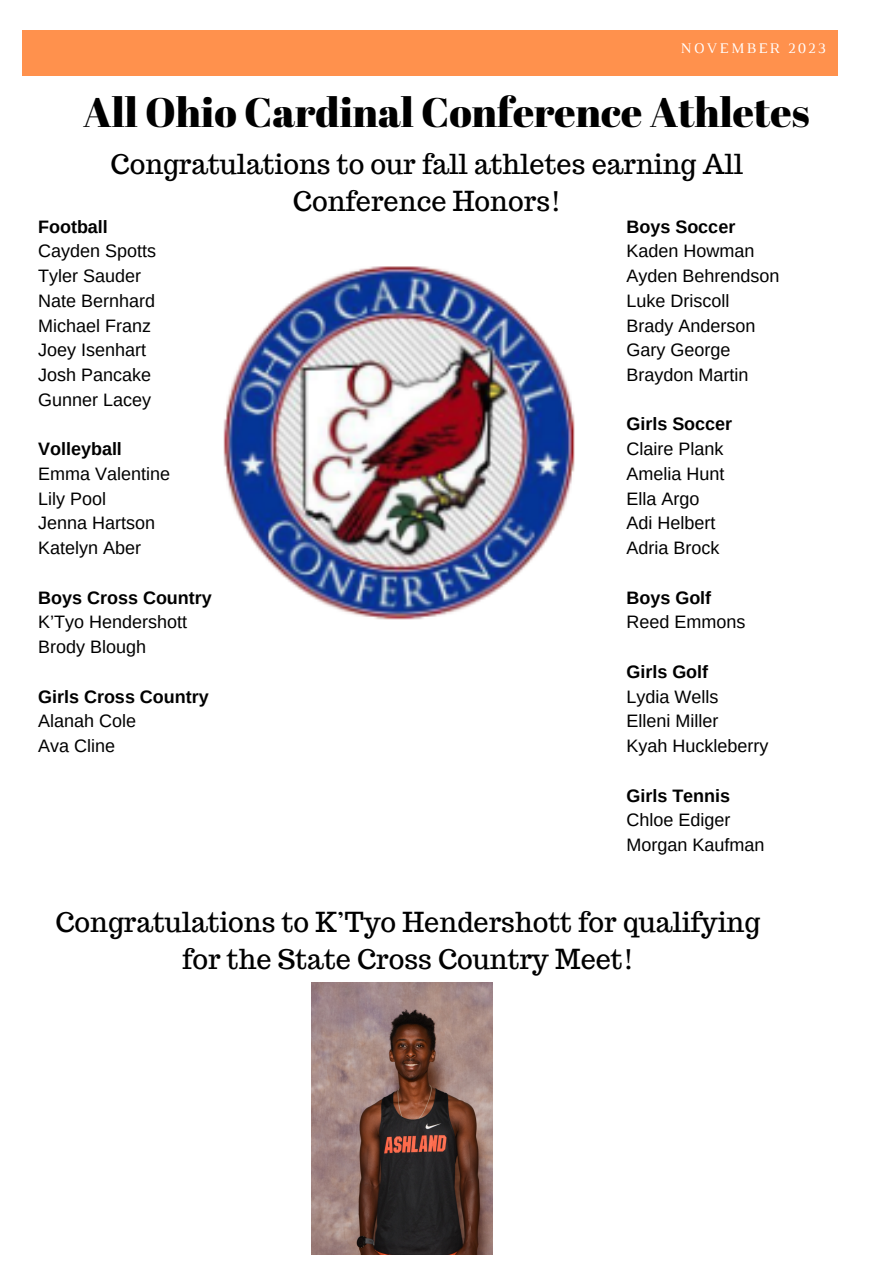
<style>
.page{position:relative;width:893px;height:1264px;background:#fff}
.page>*{position:absolute;margin:0;border:0;box-sizing:border-box;transform-origin:0 0}
.t1{font:41.1px "Abril Fatface";color:#000}
.t2{font:27px/37px "Trocchi";color:#000;text-align:center}
.t3{font:18px "Arimo";color:#000}
.t4{font:700 18px "Arimo";color:#000}
.t5{font:15px "Luthier";letter-spacing:.14em;color:#fff}
</style>
<div class="page">
<div style="left:22px;top:30px;width:815px;height:45px;background:#ff914d"></div>
<img style="left:223px;top:266px;width:352px;height:354px">
<img style="left:311px;top:982px;width:181px;height:272px">
<p class="t5" style="left:680px;top:43px;width:147px">NOVEMBER 2023</p>
<p class="t1" style="left:83px;top:83px;width:727px">All Ohio Cardinal Conference Athletes</p>
<p class="t2" style="left:111px;top:146px;width:634px">Congratulations to our fall athletes earning All<br>Conference Honors!</p>
<p class="t4" style="left:38px;top:216px;width:71px">Football</p>
<p class="t3" style="left:38px;top:241px;width:119px">Cayden Spotts</p>
<p class="t3" style="left:38px;top:266px;width:104px">Tyler Sauder</p>
<p class="t3" style="left:38px;top:290px;width:118px">Nate Bernhard</p>
<p class="t3" style="left:38px;top:315px;width:114px">Michael Franz</p>
<p class="t3" style="left:38px;top:340px;width:109px">Joey Isenhart</p>
<p class="t3" style="left:38px;top:365px;width:114px">Josh Pancake</p>
<p class="t3" style="left:38px;top:389px;width:114px">Gunner Lacey</p>
<p class="t4" style="left:38px;top:439px;width:85px">Volleyball</p>
<p class="t3" style="left:38px;top:463px;width:133px">Emma Valentine</p>
<p class="t3" style="left:38px;top:488px;width:69px">Lily Pool</p>
<p class="t3" style="left:38px;top:513px;width:118px">Jenna Hartson</p>
<p class="t3" style="left:38px;top:538px;width:104px">Katelyn Aber</p>
<p class="t4" style="left:38px;top:587px;width:175px">Boys Cross Country</p>
<p class="t3" style="left:38px;top:612px;width:150px">K’Tyo Hendershott</p>
<p class="t3" style="left:38px;top:637px;width:109px">Brody Blough</p>
<p class="t4" style="left:38px;top:686px;width:172px">Girls Cross Country</p>
<p class="t3" style="left:38px;top:711px;width:99px">Alanah Cole</p>
<p class="t3" style="left:38px;top:735px;width:78px">Ava Cline</p>
<p class="t4" style="left:626px;top:216px;width:110px">Boys Soccer</p>
<p class="t3" style="left:626px;top:241px;width:129px">Kaden Howman</p>
<p class="t3" style="left:626px;top:266px;width:154px">Ayden Behrendson</p>
<p class="t3" style="left:626px;top:290px;width:104px">Luke Driscoll</p>
<p class="t3" style="left:626px;top:315px;width:130px">Brady Anderson</p>
<p class="t3" style="left:626px;top:340px;width:105px">Gary George</p>
<p class="t3" style="left:626px;top:365px;width:123px">Braydon Martin</p>
<p class="t4" style="left:626px;top:414px;width:107px">Girls Soccer</p>
<p class="t3" style="left:626px;top:439px;width:98px">Claire Plank</p>
<p class="t3" style="left:626px;top:463px;width:99px">Amelia Hunt</p>
<p class="t3" style="left:626px;top:488px;width:74px">Ella Argo</p>
<p class="t3" style="left:626px;top:513px;width:90px">Adi Helbert</p>
<p class="t3" style="left:626px;top:538px;width:94px">Adria Brock</p>
<p class="t4" style="left:626px;top:587px;width:86px">Boys Golf</p>
<p class="t3" style="left:626px;top:612px;width:120px">Reed Emmons</p>
<p class="t4" style="left:626px;top:661px;width:83px">Girls Golf</p>
<p class="t3" style="left:626px;top:686px;width:93px">Lydia Wells</p>
<p class="t3" style="left:626px;top:711px;width:93px">Elleni Miller</p>
<p class="t3" style="left:626px;top:735px;width:143px">Kyah Huckleberry</p>
<p class="t4" style="left:626px;top:785px;width:105px">Girls Tennis</p>
<p class="t3" style="left:626px;top:810px;width:105px">Chloe Ediger</p>
<p class="t3" style="left:626px;top:834px;width:139px">Morgan Kaufman</p>
<p class="t2" style="left:56px;top:903px;width:706px">Congratulations to K’Tyo Hendershott for qualifying for the State Cross Country Meet!</p>
</div>
